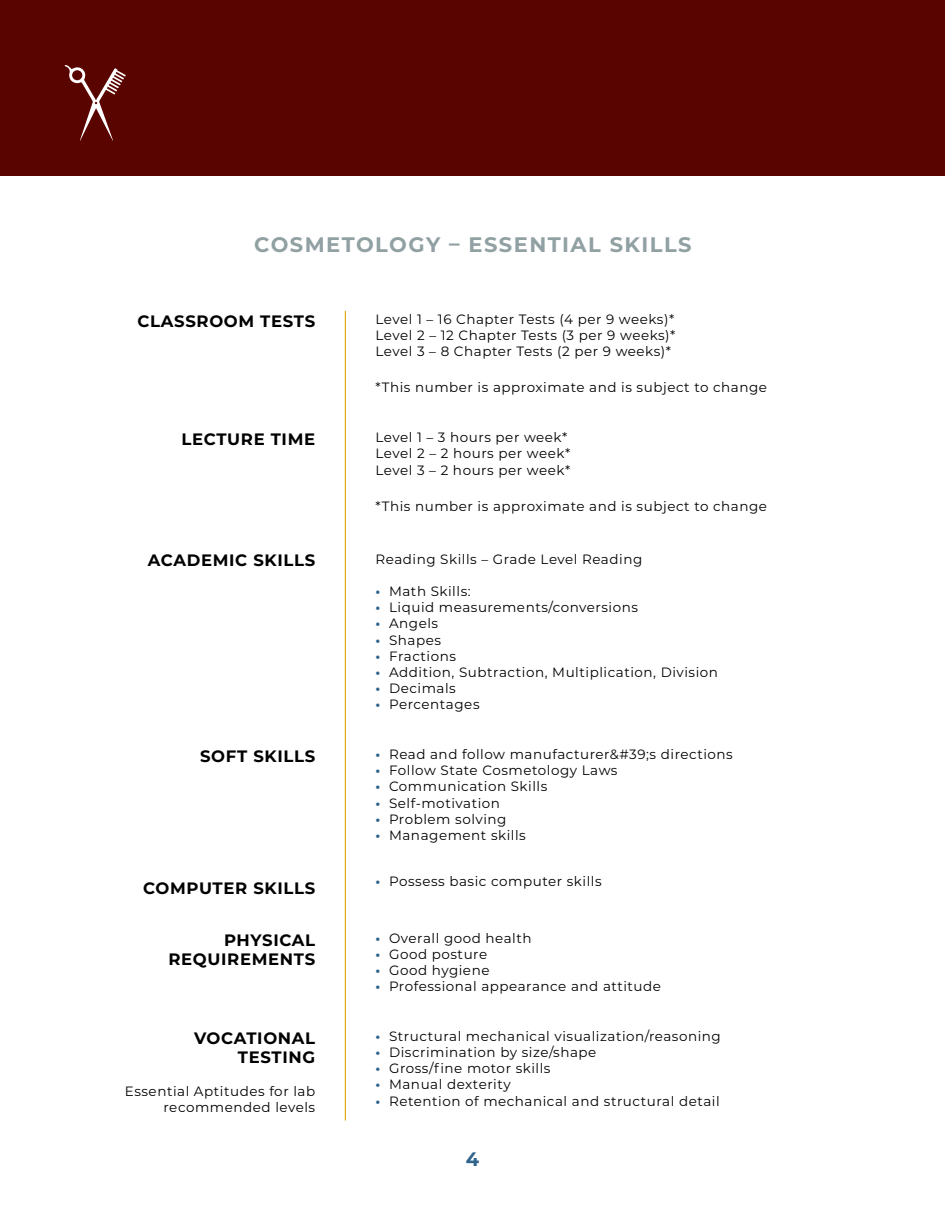
<style>
.page{position:relative;width:945px;height:1215px;background:#fff}
.page>*{position:absolute;margin:0;border:0;box-sizing:border-box;transform-origin:0 0}
.t1{font:700 21px "Montserrat";letter-spacing:.07em;color:#91a0a2}
.t2{font:700 19.5px "Montserrat";color:#2f648d}
.t3{font:700 16.5px/19.8px "Montserrat";letter-spacing:.04em;color:#000;text-align:right}
.t4{font:13.5px/16.2px "Montserrat";letter-spacing:.04em;color:#000;text-align:right}
.s1{font-weight:700;color:#2f648d}
</style>
<div class="page">
<div style="left:0;top:0;width:945px;height:176px;background:#5a0400"></div>
<hr style="left:345px;top:311px;width:1px;height:810px;background:#dfa600">
<svg style="left:65px;top:65px;width:61px;height:76px"></svg>
<p class="t1" style="left:254px;top:230px;width:439px">COSMETOLOGY – ESSENTIAL SKILLS</p>
<p class="t3" style="left:137px;top:310px;width:179px">CLASSROOM TESTS</p>
<p class="t4" style="left:376px;top:311px;width:300px">Level 1 – 16 Chapter Tests (4 per 9 weeks)*</p>
<p class="t4" style="left:376px;top:327px;width:301px">Level 2 – 12 Chapter Tests (3 per 9 weeks)*</p>
<p class="t4" style="left:376px;top:343px;width:297px">Level 3 – 8 Chapter Tests (2 per 9 weeks)*</p>
<p class="t4" style="left:376px;top:379px;width:393px">*This number is approximate and is subject to change</p>
<p class="t4" style="left:376px;top:429px;width:193px">Level 1 – 3 hours per week*</p>
<p class="t4" style="left:376px;top:445px;width:196px">Level 2 – 2 hours per week*</p>
<p class="t4" style="left:376px;top:461px;width:196px">Level 3 – 2 hours per week*</p>
<p class="t4" style="left:376px;top:497px;width:393px">*This number is approximate and is subject to change</p>
<p class="t3" style="left:182px;top:429px;width:135px">LECTURE TIME</p>
<p class="t3" style="left:148px;top:550px;width:169px">ACADEMIC SKILLS</p>
<p class="t4" style="left:376px;top:550px;width:268px">Reading Skills – Grade Level Reading</p>
<p class="t4" style="left:376px;top:583px;width:97px"><span class="s1">•</span> Math Skills:</p>
<p class="t4" style="left:376px;top:599px;width:264px"><span class="s1">•</span> Liquid measurements/conversions</p>
<p class="t4" style="left:376px;top:615px;width:64px"><span class="s1">•</span> Angels</p>
<p class="t4" style="left:376px;top:631px;width:67px"><span class="s1">•</span> Shapes</p>
<p class="t4" style="left:376px;top:647px;width:82px"><span class="s1">•</span> Fractions</p>
<p class="t4" style="left:376px;top:664px;width:344px"><span class="s1">•</span> Addition, Subtraction, Multiplication, Division</p>
<p class="t4" style="left:376px;top:680px;width:82px"><span class="s1">•</span> Decimals</p>
<p class="t4" style="left:376px;top:696px;width:106px"><span class="s1">•</span> Percentages</p>
<p class="t3" style="left:200px;top:745px;width:117px">SOFT SKILLS</p>
<p class="t4" style="left:376px;top:746px;width:359px"><span class="s1">•</span> Read and follow manufacturer&amp;#39;s directions</p>
<p class="t4" style="left:376px;top:762px;width:244px"><span class="s1">•</span> Follow State Cosmetology Laws</p>
<p class="t4" style="left:376px;top:778px;width:173px"><span class="s1">•</span> Communication Skills</p>
<p class="t4" style="left:376px;top:794px;width:126px"><span class="s1">•</span> Self-motivation</p>
<p class="t4" style="left:376px;top:810px;width:133px"><span class="s1">•</span> Problem solving</p>
<p class="t4" style="left:376px;top:827px;width:152px"><span class="s1">•</span> Management skills</p>
<p class="t3" style="left:143px;top:877px;width:174px">COMPUTER SKILLS</p>
<p class="t4" style="left:376px;top:872px;width:228px"><span class="s1">•</span> Possess basic computer skills</p>
<p class="t3" style="left:168px;top:929px;width:148px">PHYSICAL<br>REQUIREMENTS</p>
<p class="t4" style="left:376px;top:929px;width:158px"><span class="s1">•</span> Overall good health</p>
<p class="t4" style="left:376px;top:946px;width:113px"><span class="s1">•</span> Good posture</p>
<p class="t4" style="left:376px;top:962px;width:115px"><span class="s1">•</span> Good hygiene</p>
<p class="t4" style="left:376px;top:978px;width:287px"><span class="s1">•</span> Professional appearance and attitude</p>
<p class="t3" style="left:194px;top:1027px;width:123px">VOCATIONAL<br>TESTING</p>
<p class="t4" style="left:125px;top:1082px;width:192px">Essential Aptitudes for lab recommended levels</p>
<p class="t4" style="left:376px;top:1027px;width:347px"><span class="s1">•</span> Structural mechanical visualization/reasoning</p>
<p class="t4" style="left:376px;top:1044px;width:222px"><span class="s1">•</span> Discrimination by size/shape</p>
<p class="t4" style="left:376px;top:1060px;width:176px"><span class="s1">•</span> Gross/fine motor skills</p>
<p class="t4" style="left:376px;top:1076px;width:137px"><span class="s1">•</span> Manual dexterity</p>
<p class="t4" style="left:376px;top:1092px;width:346px"><span class="s1">•</span> Retention of mechanical and structural detail</p>
<p class="t2" style="left:466px;top:1145px;width:15px">4</p>
</div>
